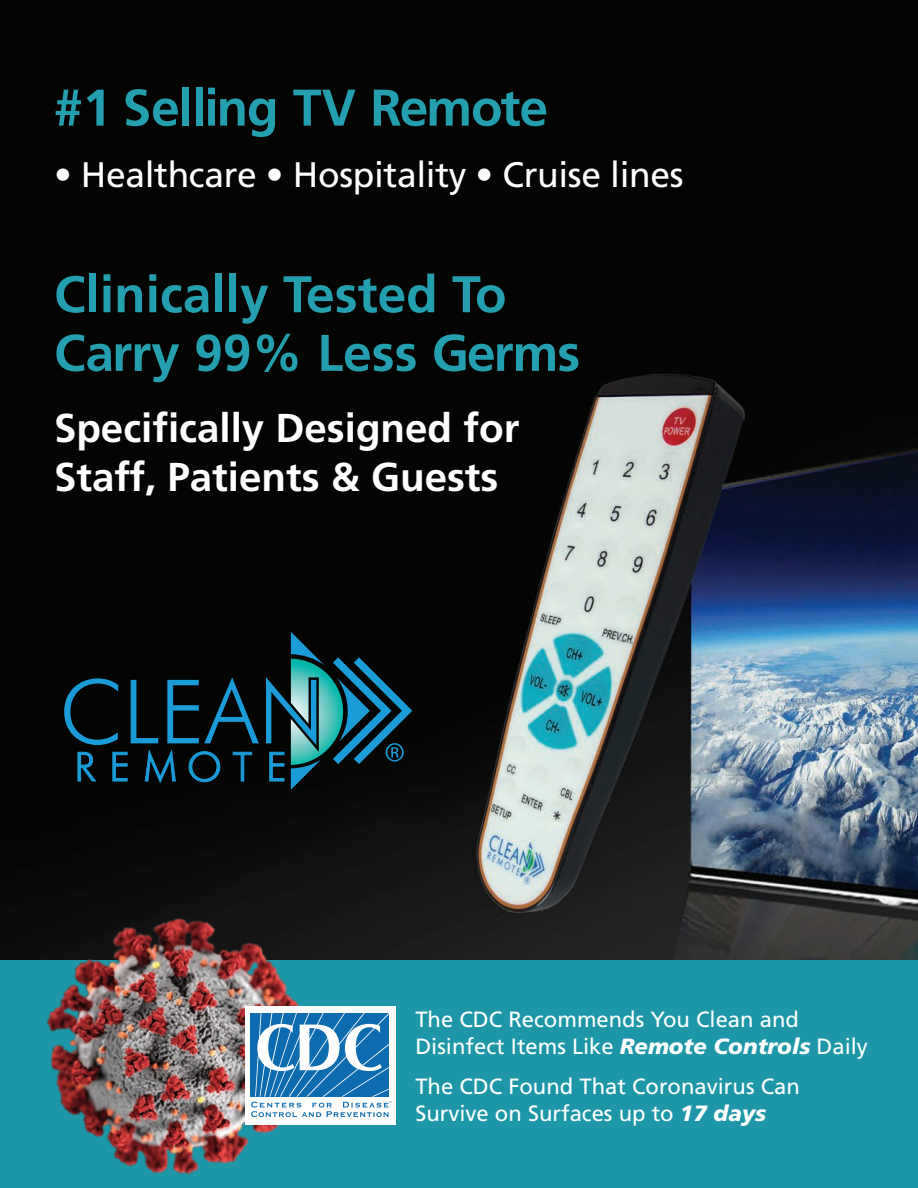
<style>
.page{position:relative;width:918px;height:1188px;background:#fff}
.page>*{position:absolute;margin:0;border:0;box-sizing:border-box;transform-origin:0 0}
.t1{font:700 51.6px/58.7px "Frutiger";color:#249fb0}
.t2{font:700 51.6px "Frutiger";letter-spacing:-.02em;color:#249fb0}
.t3{font:700 40.2px/48.3px "Frutiger";color:#fff}
.t4{font:35.4px "Frutiger";letter-spacing:-.01em;color:#fff}
.t5{font:22.05px/26.4px "Frutiger";color:#fff}
.s1{font-weight:900;font-style:italic}
</style>
<div class="page">
<div style="left:0;top:959px;width:918px;height:229px;background:#1d97a8"></div>
<img style="left:0;top:0;width:918px;height:959px">
<svg style="left:64px;top:678px;width:54px;height:67px;background:#082530"></svg>
<svg style="left:131px;top:680px;width:27px;height:63px;background:#092c3b"></svg>
<svg style="left:167px;top:677px;width:92px;height:66px;background:#092a38"></svg>
<svg style="left:77px;top:752px;width:19px;height:30px"></svg>
<svg style="left:112px;top:752px;width:16px;height:30px"></svg>
<svg style="left:145px;top:749px;width:31px;height:34px"></svg>
<svg style="left:188px;top:751px;width:32px;height:31px"></svg>
<svg style="left:233px;top:752px;width:19px;height:30px"></svg>
<svg style="left:266px;top:632px;width:146px;height:157px;background:#15404a"></svg>
<img style="left:27px;top:909px;width:306px;height:266px">
<div style="left:245px;top:1007px;width:150px;height:118px;background:#fff"></div>
<svg style="left:251px;top:1013px;width:141px;height:104px"></svg>
<h1 class="t2" style="left:54px;top:77px;width:496px">#1 Selling TV Remote</h1>
<h3 class="t4" style="left:54px;top:154px;width:631px">• Healthcare • Hospitality • Cruise lines</h3>
<h1 class="t1" style="left:54px;top:265px;width:528px">Clinically Tested To<br>Carry 99% Less Germs</h1>
<h2 class="t3" style="left:54px;top:404px;width:467px">Specifically Designed for<br>Staff, Patients &amp; Guests</h2>
<p class="t5" style="left:415px;top:1006px;width:454px">The CDC Recommends You Clean and<br>Disinfect Items Like <span class="s1">Remote Controls</span> Daily</p>
<p class="t5" style="left:415px;top:1072px;width:386px;line-height:27px">The CDC Found That Coronavirus Can<br>Survive on Surfaces up to <span class="s1">17 days</span></p>
</div>
